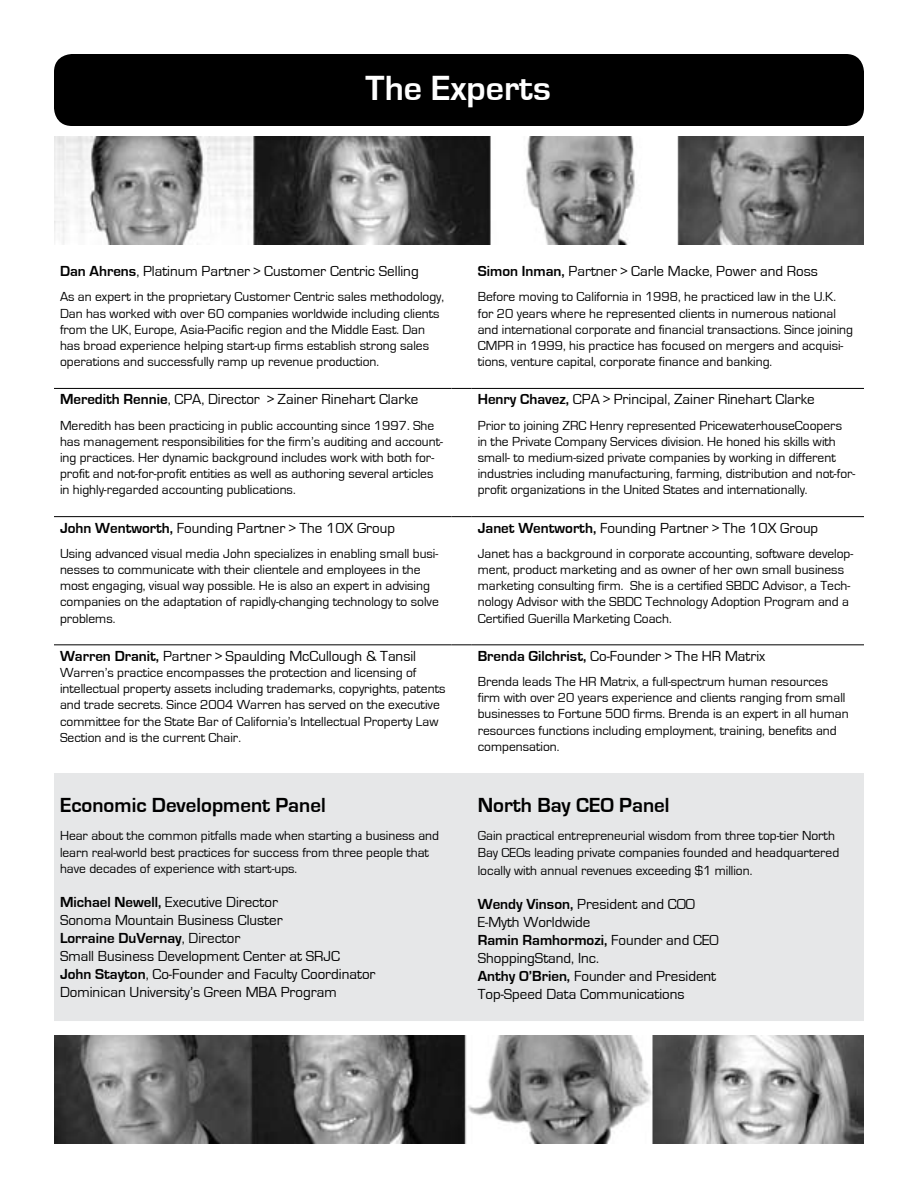
<style>
.page{position:relative;width:918px;height:1188px;background:#fff}
.page>*{position:absolute;margin:0;border:0;box-sizing:border-box;transform-origin:0 0}
.t1{font:700 36px "Eurostile";color:#fff}
.t2{font:700 21px "Eurostile";color:#000}
.t3{font:15px/18px "Eurostile";color:#000}
.t4{font:13.5px/16.2px "Eurostile";color:#000}
.s1{font-weight:700}
</style>
<div class="page">
<div style="left:54px;top:773px;width:810px;height:248px;background:#e6e7e8"></div>
<hr style="left:54px;top:388px;width:398px;height:1px;background:#000">
<svg style="left:452px;top:388px;width:20px;height:1px"></svg>
<hr style="left:472px;top:388px;width:392px;height:1px;background:#000">
<hr style="left:54px;top:516px;width:398px;height:1px;background:#000">
<svg style="left:452px;top:516px;width:20px;height:1px"></svg>
<hr style="left:472px;top:516px;width:392px;height:1px;background:#000">
<hr style="left:54px;top:645px;width:398px;height:1px;background:#000">
<svg style="left:452px;top:645px;width:20px;height:1px"></svg>
<hr style="left:472px;top:645px;width:392px;height:1px;background:#000">
<img style="left:54px;top:1035px;width:810px;height:108px">
<img style="left:54px;top:137px;width:810px;height:108px">
<div style="left:54px;top:54px;width:810px;height:72px;background:#000;border-radius:18px"></div>
<h1 class="t1" style="left:366px;top:69px;width:187px">The Experts</h1>
<p class="t3" style="left:60px;top:263px;width:360px"><span class="s1">Dan Ahrens</span>, Platinum Partner &gt; Customer Centric Selling</p>
<p class="t4" style="left:60px;top:289px;width:386px">As an expert in the proprietary Customer Centric sales methodology, Dan has worked with over 60 companies worldwide including clients from the UK, Europe, Asia-Pacific region and the Middle East. Dan has broad experience helping start-up firms establish strong sales operations and successfully ramp up revenue production.</p>
<p class="t3" style="left:60px;top:391px;width:360px"><span class="s1">Meredith Rennie</span>, CPA, Director &gt; Zainer Rinehart Clarke</p>
<p class="t4" style="left:60px;top:417px;width:384px">Meredith has been practicing in public accounting since 1997. She has management responsibilities for the firm’s auditing and account&shy;ing practices. Her dynamic background includes work with both for&shy;profit and not-for-profit entities as well as authoring several articles in highly-regarded accounting publications.</p>
<p class="t3" style="left:60px;top:519px;width:337px"><span class="s1">John Wentworth,</span> Founding Partner &gt; The 10X Group</p>
<p class="t4" style="left:60px;top:546px;width:380px">Using advanced visual media John specializes in enabling small busi&shy;nesses to communicate with their clientele and employees in the most engaging, visual way possible. He is also an expert in advising companies on the adaptation of rapidly-changing technology to solve problems.</p>
<p class="t3" style="left:60px;top:647px;width:358px"><span class="s1">Warren Dranit,</span> Partner &gt; Spaulding McCullough &amp; Tansil</p>
<p class="t4" style="left:60px;top:665px;width:387px">Warren’s practice encompasses the protection and licensing of intellectual property assets including trademarks, copyrights, patents and trade secrets. Since 2004 Warren has served on the executive committee for the State Bar of California’s Intellectual Property Law Section and is the current Chair.</p>
<h2 class="t2" style="left:60px;top:794px;width:267px">Economic Development Panel</h2>
<p class="t4" style="left:60px;top:828px;width:381px">Hear about the common pitfalls made when starting a business and learn real-world best practices for success from three people that have decades of experience with start-ups.</p>
<p class="t3" style="left:60px;top:893px;width:317px"><span class="s1">Michael Newell,</span> Executive Director<br>Sonoma Mountain Business Cluster<br><span class="s1">Lorraine DuVernay</span>, Director<br>Small Business Development Center at SRJC<br><span class="s1">John Stayton</span>, Co-Founder and Faculty Coordinator Dominican University’s Green MBA Program</p>
<p class="t3" style="left:478px;top:263px;width:342px"><span class="s1">Simon Inman,</span> Partner &gt; Carle Macke, Power and Ross</p>
<p class="t4" style="left:478px;top:289px;width:377px">Before moving to California in 1998, he practiced law in the U.K. for 20 years where he represented clients in numerous national and international corporate and financial transactions. Since joining CMPR in 1999, his practice has focused on mergers and acquisi&shy;tions, venture capital, corporate finance and banking.</p>
<p class="t3" style="left:478px;top:391px;width:339px"><span class="s1">Henry Chavez,</span> CPA &gt; Principal, Zainer Rinehart Clarke</p>
<p class="t4" style="left:478px;top:417px;width:379px">Prior to joining ZRC Henry represented PricewaterhouseCoopers<br>in the Private Company Services division. He honed his skills with small- to medium-sized private companies by working in different industries including manufacturing, farming, distribution and not-for&shy;profit organizations in the United States and internationally.</p>
<p class="t3" style="left:478px;top:519px;width:342px"><span class="s1">Janet Wentworth,</span> Founding Partner &gt; The 10X Group</p>
<p class="t4" style="left:478px;top:546px;width:377px">Janet has a background in corporate accounting, software develop&shy;ment, product marketing and as owner of her own small business marketing consulting firm. She is a certified SBDC Advisor, a Tech&shy;nology Advisor with the SBDC Technology Adoption Program and a Certified Guerilla Marketing Coach.</p>
<p class="t3" style="left:478px;top:647px;width:289px"><span class="s1">Brenda Gilchrist,</span> Co-Founder &gt; The HR Matrix</p>
<p class="t4" style="left:478px;top:674px;width:372px">Brenda leads The HR Matrix, a full-spectrum human resources firm with over 20 years experience and clients ranging from small businesses to Fortune 500 firms. Brenda is an expert in all human resources functions including employment, training, benefits and compensation.</p>
<h2 class="t2" style="left:478px;top:794px;width:193px">North Bay CEO Panel</h2>
<p class="t4" style="left:478px;top:828px;width:363px">Gain practical entrepreneurial wisdom from three top-tier North<br>Bay CEOs leading private companies founded and headquartered</p>
<p class="t4" style="left:478px;top:862px;width:276px">locally with annual revenues exceeding $1 million.</p>
<p class="t3" style="left:478px;top:895px;width:242px"><span class="s1">Wendy Vinson,</span> President and COO<br>E-Myth Worldwide<br><span class="s1">Ramin Ramhormozi,</span> Founder and CEO<br>ShoppingStand, Inc.<br><span class="s1">Anthy O’Brien,</span> Founder and President<br>Top-Speed Data Communications</p>
</div>
